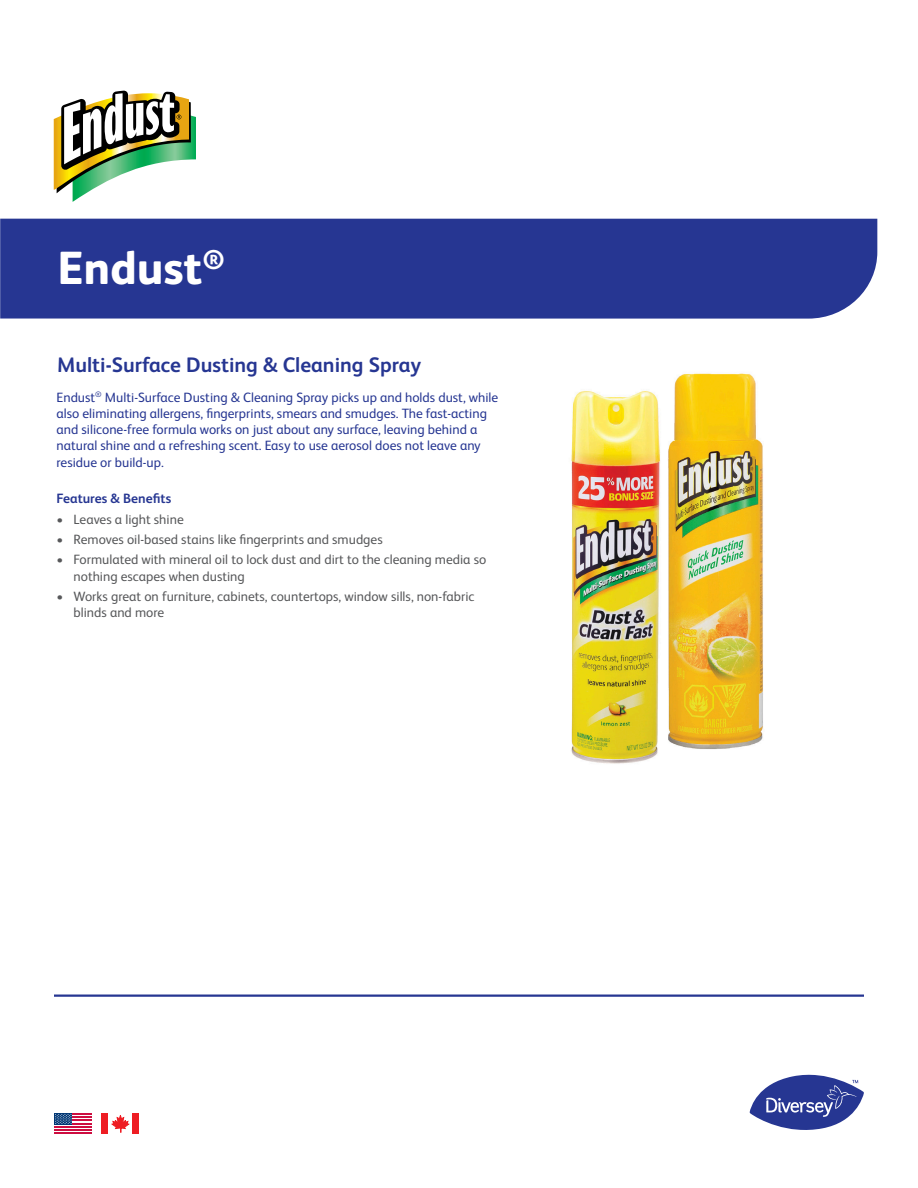
<style>
.page{position:relative;width:918px;height:1188px;background:#fff}
.page>*{position:absolute;margin:0;border:0;box-sizing:border-box;transform-origin:0 0}
.Fancy_Name_page_1{font:800 46.5px "FS Albert Pro";color:#fff}
.Product_Descriptor_p{font:700 21px "FS Albert Pro";color:#263692}
.Intro_sentence_page{font:13.5px/16.2px "FS Albert Pro";color:#263692}
.t1{font:13.5px/16.2px "FS Albert Pro";color:#57585a}
.Section_headings{font:700 13.5px "FS Albert Pro";color:#263692}
</style>
<div class="page">
<hr style="left:54px;top:995px;width:810px;height:2px;background:#263692">
<img style="left:571px;top:391px;width:89px;height:373px">
<img style="left:668px;top:373px;width:95px;height:376px">
<svg style="left:54px;top:91px;width:142px;height:111px"></svg>
<div style="left:0;top:219px;width:877px;height:100px;background:#263692"></div>
<svg style="left:749px;top:1074px;width:115px;height:56px"></svg>
<svg style="left:54px;top:1124px;width:37px;height:1px"></svg>
<div style="left:54px;top:1113px;width:18px;height:11px;background:#013775"></div>
<hr style="left:54px;top:1126px;width:37px;height:2px;background:#cd0d40">
<hr style="left:54px;top:1129px;width:37px;height:2px;background:#cd0d40">
<hr style="left:54px;top:1132px;width:37px;height:2px;background:#cd0d40">
<svg style="left:55px;top:1113px;width:36px;height:11px"></svg>
<div style="left:102px;top:1113px;width:6px;height:21px;background:#ee1d23"></div>
<div style="left:132px;top:1113px;width:7px;height:21px;background:#ee1d23"></div>
<svg style="left:112px;top:1115px;width:17px;height:17px"></svg>
<p class="Fancy_Name_page_1" style="left:57px;top:232px;width:169px">Endust<sup>®</sup></p>
<p class="Product_Descriptor_p" style="left:57px;top:350px;width:366px">Multi-Surface Dusting &amp; Cleaning Spray</p>
<p class="Intro_sentence_page" style="left:57px;top:388px;width:443px">Endust<sup>®</sup> Multi-Surface Dusting &amp; Cleaning Spray picks up and holds dust, while also eliminating allergens, fingerprints, smears and smudges. The fast-acting and silicone-free formula works on just about any surface, leaving behind a natural shine and a refreshing scent. Easy to use aerosol does not leave any residue or build-up.</p>
<p class="Section_headings" style="left:57px;top:489px;width:116px">Features &amp; Benefits</p>
<p class="t1" style="left:57px;top:510px;width:129px">• Leaves a light shine</p>
<p class="t1" style="left:57px;top:530px;width:328px">• Removes oil-based stains like fingerprints and smudges</p>
<p class="t1" style="left:74px;top:551px;width:414px;text-indent:-17px">• Formulated with mineral oil to lock dust and dirt to the cleaning media so nothing escapes when dusting</p>
<p class="t1" style="left:74px;top:587px;width:402px;text-indent:-17px">• Works great on furniture, cabinets, countertops, window sills, non-fabric blinds and more</p>
</div>
